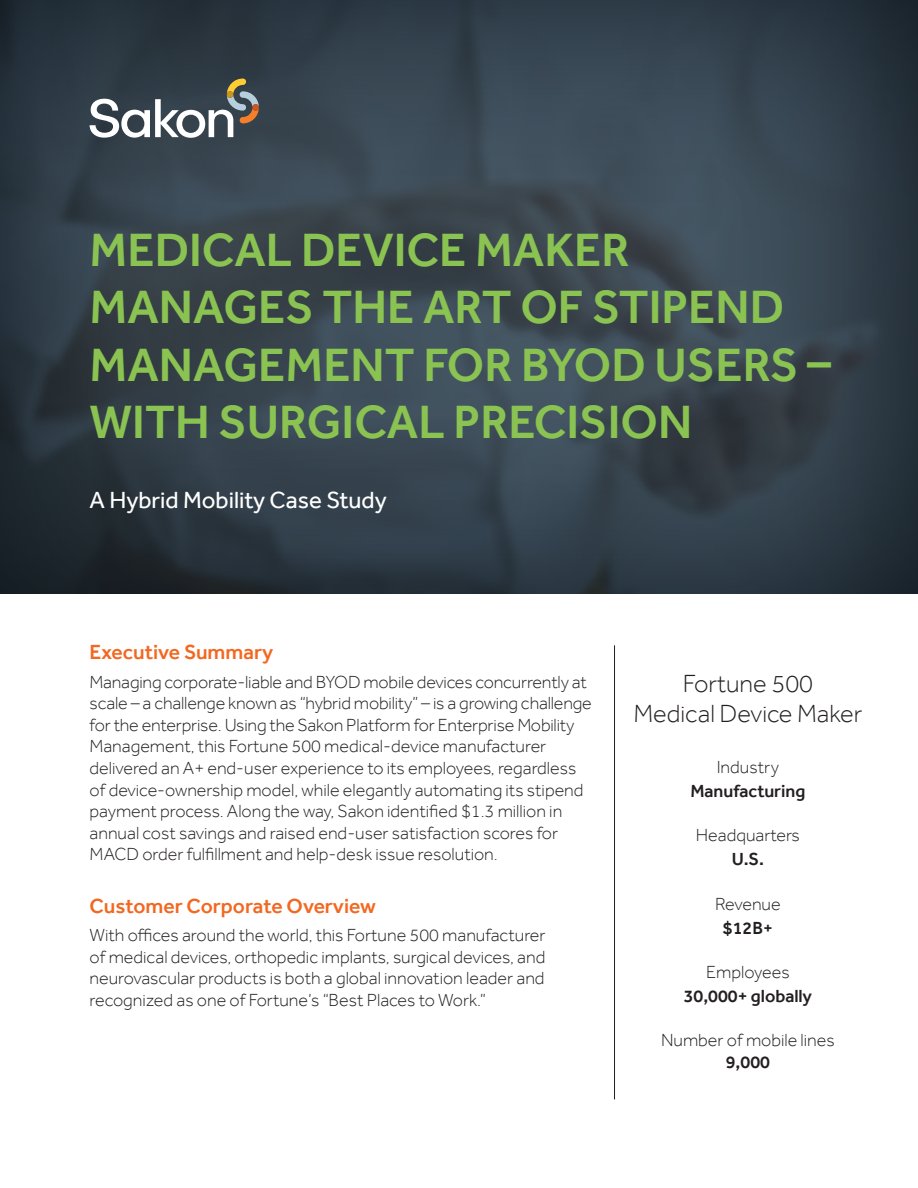
<style>
.page{position:relative;width:918px;height:1188px;background:#fff}
.page>*{position:absolute;margin:0;border:0;box-sizing:border-box;transform-origin:0 0}
.t1{font:500 48px/57.6px "Effra";color:#8ac352}
.t2{font:300 25.5px/30.6px "Effra";color:#231f20;text-align:center}
.t3{font:24px "Effra";color:#fff}
.t4{font:500 21px "Effra";color:#f36821}
.t5{font:300 18px/21.6px "Effra";color:#231f20;text-align:center}
.t6{font:500 18px/24px "Effra";color:#231f20;text-align:center}
.s1{font-weight:300}
.s2{font-weight:500}
</style>
<div class="page">
<svg style="left:0;top:0;width:918px;height:594px;background:#2e3b46"></svg>
<svg style="left:44px;top:184px;width:830px;height:304px;background:#38444e"></svg>
<svg style="left:90px;top:79px;width:169px;height:59px"></svg>
<div style="left:252px;top:104px;width:7px;height:7px;background:#d1541f;border-radius:3px"></div>
<hr style="left:614px;top:645px;width:1px;height:454px;background:#231f20">
<p class="t1" style="left:90px;top:220px;width:743px">MEDICAL DEVICE MAKER<br>MANAGES THE ART OF STIPEND<br>MANAGEMENT FOR BYOD USERS –<br>WITH SURGICAL PRECISION</p>
<p class="t3" style="left:90px;top:486px;width:299px">A Hybrid Mobility Case Study</p>
<p class="t4" style="left:90px;top:640px;width:185px">Executive Summary</p>
<p class="t5" style="left:90px;top:671px;width:504px;text-align:left">Managing corporate-liable and BYOD mobile devices concurrently at scale – a challenge known as “hybrid mobility” – is a growing challenge for the enterprise. Using the Sakon Platform for Enterprise Mobility Management, this Fortune 500 medical-device manufacturer delivered an A+ end-user experience to its employees, regardless of device-ownership model, while elegantly automating its stipend payment process. Along the way, Sakon identified $1.3 million in annual cost savings and raised end-user satisfaction scores for MACD order fulfillment and help-desk issue resolution.</p>
<p class="t4" style="left:90px;top:893px;width:288px">Customer Corporate Overview</p>
<p class="t5" style="left:90px;top:924px;width:458px;text-align:justify">With offices around the world, this Fortune 500 manufacturer of medical devices, orthopedic implants, surgical devices, and neurovascular products is both a global innovation leader and recognized as one of Fortune’s “Best Places to Work.”</p>
<p class="t2" style="left:634px;top:667px;width:230px">Fortune 500<br>Medical Device Maker</p>
<p class="t6" style="left:690px;top:755px;width:117px"><span class="s1">Industry<br></span>Manufacturing</p>
<p class="t5" style="left:696px;top:823px;width:106px;line-height:24px">Headquarters<br><span class="s2">U.S.</span></p>
<p class="t5" style="left:715px;top:891px;width:67px;line-height:24px">Revenue <span class="s2">$12B+</span></p>
<p class="t6" style="left:684px;top:960px;width:130px"><span class="s1">Employees<br></span>30,000+ globally</p>
<p class="t5" style="left:661px;top:1029px;width:175px">Number of mobile lines<br><span class="s2">9,000</span></p>
</div>
